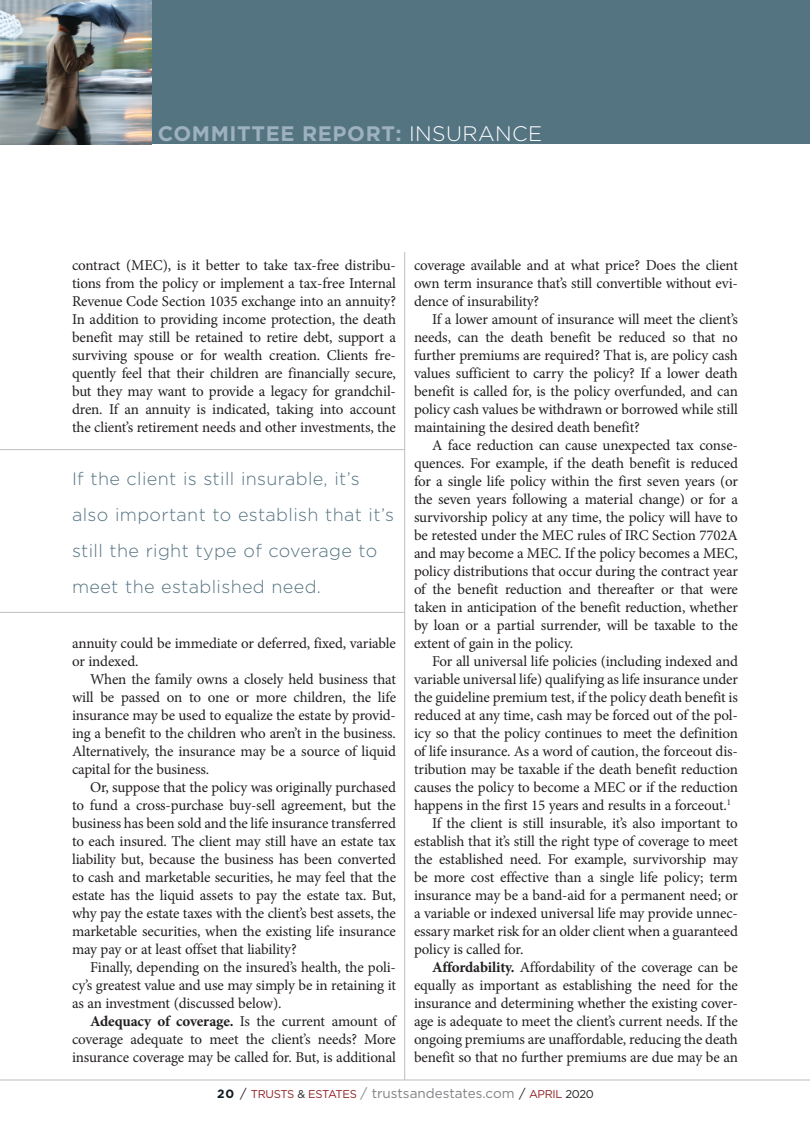
<style>
.page{position:relative;width:810px;height:1134px;background:#fff}
.page>*{position:absolute;margin:0;border:0;box-sizing:border-box;transform-origin:0 0}
.t1{font:700 21px "Gotham";letter-spacing:.03em;color:#9db2be}
.Callout{font:300 18px/36px "Gotham";letter-spacing:.02em;color:#557482}
.BODY__Minion{font:15px/18px "Minion Pro";letter-spacing:-.01em;color:#231f20;text-align:justify}
.t2{font:13.5px "Gotham";color:#808285}
.s1{font-weight:300;color:#fff}
.s2{font-weight:700}
.s3{font-weight:700;font-size:12px;color:#101a21}
.s4{font-size:12.75px;color:#231f20}
.s5{font-size:11.25px;color:#911f23}
.s6{font-size:11.25px;color:#231f20}
</style>
<div class="page">
<div style="left:0;top:0;width:810px;height:144px;background:#557482"></div>
<hr style="left:0;top:1080px;width:810px;height:1px;background:#bcbdc0">
<hr style="left:404px;top:252px;width:1px;height:828px;background:#bcbdc0">
<hr style="left:0;top:612px;width:405px;height:1px;background:#bcbdc0">
<hr style="left:0;top:449px;width:405px;height:1px;background:#bcbdc0">
<img style="left:0;top:0;width:151px;height:144px">
<p class="t1" style="left:158px;top:119px;width:386px">COMMITTEE REPORT: <span class="s1">INSURANCE</span></p>
<p class="BODY__Minion" style="left:72px;top:256px;width:325px">contract (MEC), is it better to take tax-free distribu&shy;tions from the policy or implement a tax-free Internal Revenue Code Section 1035 exchange into an annuity?<br>In addition to providing income protection, the death benefit may still be retained to retire debt, support a surviving spouse or for wealth creation. Clients fre&shy;quently feel that their children are financially secure, but they may want to provide a legacy for grandchil&shy;dren. If an annuity is indicated, taking into account the client’s retirement needs and other investments, the</p>
<p class="Callout" style="left:72px;top:461px;width:324px">If the client is still insurable, it’s also important to establish that it’s still the right type of coverage to meet the established need.</p>
<p class="BODY__Minion" style="left:72px;top:634px;width:325px">annuity could be immediate or deferred, fixed, variable or indexed.</p>
<p class="BODY__Minion" style="left:72px;top:670px;width:326px;text-indent:18px">When the family owns a closely held business that will be passed on to one or more children, the life insurance may be used to equalize the estate by provid&shy;ing a benefit to the children who aren’t in the business.<br>Alternatively, the insurance may be a source of liquid capital for the business.</p>
<p class="BODY__Minion" style="left:72px;top:778px;width:326px;text-indent:18px">Or, suppose that the policy was originally purchased to fund a cross-purchase buy-sell agreement, but the business has been sold and the life insurance transferred to each insured. The client may still have an estate tax liability but, because the business has been converted to cash and marketable securities, he may feel that the estate has the liquid assets to pay the estate tax. But, why pay the estate taxes with the client’s best assets, the marketable securities, when the existing life insurance may pay or at least offset that liability?</p>
<p class="BODY__Minion" style="left:72px;top:958px;width:325px;text-indent:18px">Finally, depending on the insured’s health, the poli&shy;cy’s greatest value and use may simply be in retaining it as an investment (discussed below).</p>
<p class="BODY__Minion" style="left:72px;top:1012px;width:325px;text-indent:18px"><span class="s2">Adequacy of coverage.</span> Is the current amount of coverage adequate to meet the client’s needs? More insurance coverage may be called for. But, is additional</p>
<p class="BODY__Minion" style="left:414px;top:256px;width:325px">coverage available and at what price? Does the client own term insurance that’s still convertible without evi&shy;dence of insurability?</p>
<p class="BODY__Minion" style="left:414px;top:310px;width:325px;text-indent:18px">If a lower amount of insurance will meet the client’s needs, can the death benefit be reduced so that no further premiums are required? That is, are policy cash values sufficient to carry the policy? If a lower death benefit is called for, is the policy overfunded, and can policy cash values be withdrawn or borrowed while still maintaining the desired death benefit?</p>
<p class="BODY__Minion" style="left:414px;top:436px;width:325px;text-indent:18px">A face reduction can cause unexpected tax conse&shy;quences. For example, if the death benefit is reduced for a single life policy within the first seven years (or the seven years following a material change) or for a survivorship policy at any time, the policy will have to be retested under the MEC rules of IRC Section 7702A and may become a MEC. If the policy becomes a MEC, policy distributions that occur during the contract year of the benefit reduction and thereafter or that were taken in anticipation of the benefit reduction, whether by loan or a partial surrender, will be taxable to the extent of gain in the policy.</p>
<p class="BODY__Minion" style="left:414px;top:652px;width:325px;text-indent:18px">For all universal life policies (including indexed and variable universal life) qualifying as life insurance under the guideline premium test, if the policy death benefit is reduced at any time, cash may be forced out of the pol&shy;icy so that the policy continues to meet the definition of life insurance. As a word of caution, the forceout dis&shy;tribution may be taxable if the death benefit reduction causes the policy to become a MEC or if the reduction happens in the first 15 years and results in a forceout.<sup>1</sup></p>
<p class="BODY__Minion" style="left:414px;top:814px;width:326px;text-indent:18px">If the client is still insurable, it’s also important to establish that it’s still the right type of coverage to meet the established need. For example, survivorship may be more cost effective than a single life policy; term insurance may be a band-aid for a permanent need; or a variable or indexed universal life may provide unnec&shy;essary market risk for an older client when a guaranteed policy is called for.</p>
<p class="BODY__Minion" style="left:414px;top:958px;width:326px;text-indent:18px"><span class="s2">Affordability.</span> Affordability of the coverage can be equally as important as establishing the need for the insurance and determining whether the existing cover&shy;age is adequate to meet the client’s current needs. If the ongoing premiums are unaffordable, reducing the death benefit so that no further premiums are due may be an</p>
<p class="t2" style="left:217px;top:1085px;width:378px"><span class="s3">20</span> <span class="s4">/</span> <span class="s5">TRUSTS</span> <span class="s6">&amp;</span> <span class="s5">ESTATES</span> / trustsandestates.com <span class="s4">/</span> <span class="s5">APRIL</span> <span class="s6">2020</span></p>
</div>
